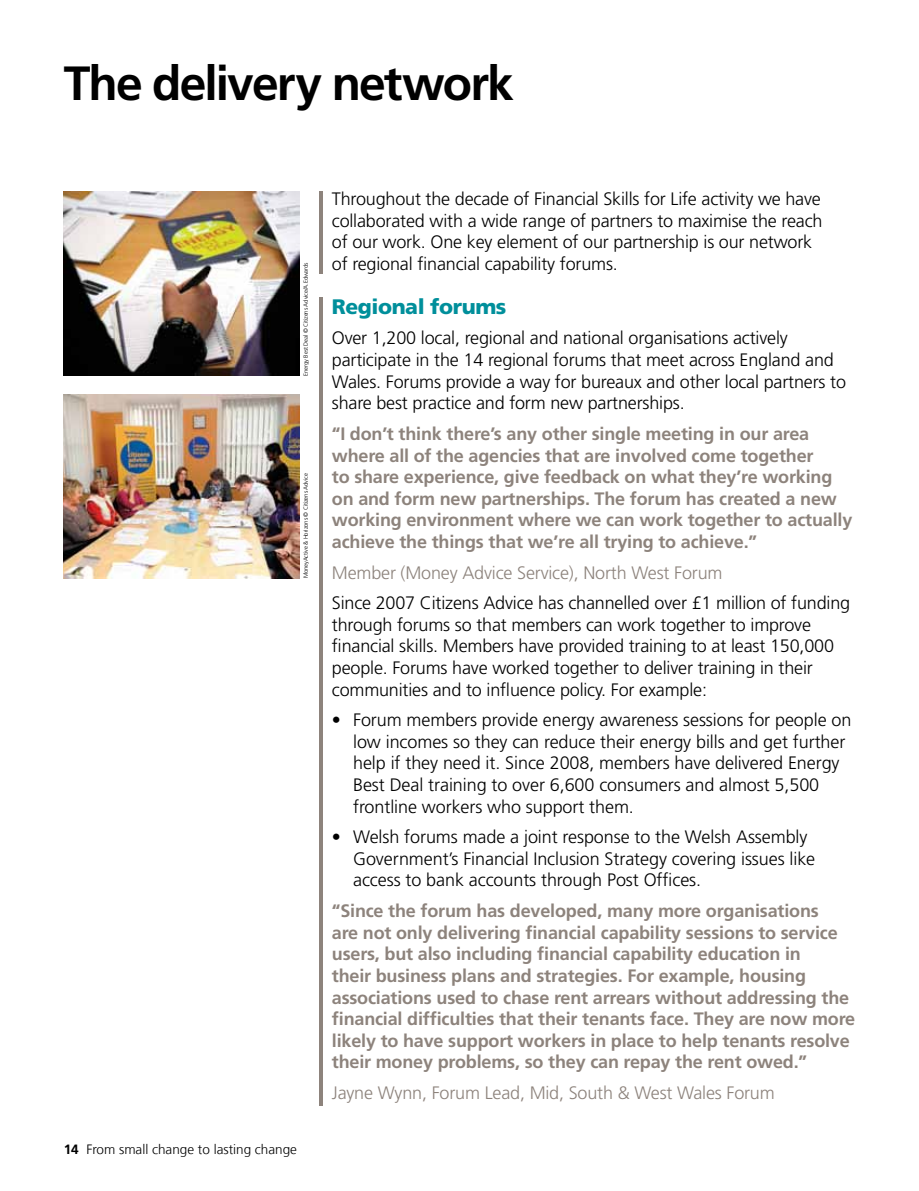
<style>
.page{position:relative;width:919px;height:1191px;background:#fff}
.page>*{position:absolute;margin:0;border:0;box-sizing:border-box;transform-origin:0 0}
.t1{font:700 48px "Frutiger";letter-spacing:-.04em;color:#000}
.t2{font:900 21px "Frutiger";letter-spacing:-.02em;color:#008f9b}
.t3{font:300 18px/21.6px "Frutiger";letter-spacing:-.01em;color:#000}
.t4{font:700 18px/21.6px "Frutiger";letter-spacing:-.01em;color:#8d837c}
.t5{font:300 18px "Frutiger";letter-spacing:-.01em;color:#8d837c}
.t6{font:300 13.5px "Frutiger LT Com";color:#000}
.t7{font:300 6px "Frutiger";letter-spacing:-.02em;color:#000}
.s1{font-weight:700}
</style>
<div class="page">
<hr style="left:319px;top:191px;width:3px;height:82px;background:#8d837c">
<hr style="left:319px;top:298px;width:3px;height:808px;background:#8d837c">
<img style="left:64px;top:191px;width:235px;height:185px">
<img style="left:64px;top:394px;width:235px;height:184px">
<h1 class="t1" style="left:64px;top:55px;width:451px">The delivery network</h1>
<p class="t7" style="left:302px;top:376px;width:115px;rotate:-90deg">Energy Best Deal © Citizens Advice/A.Edwards</p>
<p class="t7" style="left:302px;top:578px;width:107px;rotate:-90deg">MoneyActive &amp; Horizons © Citizens Advice</p>
<p class="t6" style="left:64px;top:1141px;width:235px"><span class="s1">14</span> From small change to lasting change</p>
<p class="t3" style="left:332px;top:188px;width:492px">Throughout the decade of Financial Skills for Life activity we have collaborated with a wide range of partners to maximise the reach of our work. One key element of our partnership is our network of regional financial capability forums.</p>
<p class="t2" style="left:332px;top:294px;width:176px">Regional forums</p>
<p class="t3" style="left:332px;top:328px;width:515px">Over 1,200 local, regional and national organisations actively participate in the 14 regional forums that meet across England and Wales. Forums provide a way for bureaux and other local partners to share best practice and form new partnerships.</p>
<p class="t4" style="left:332px;top:423px;width:522px">“I don’t think there’s any other single meeting in our area where all of the agencies that are involved come together<br>to share experience, give feedback on what they’re working on and form new partnerships. The forum has created a new working environment where we can work together to actually achieve the things that we’re all trying to achieve.”</p>
<p class="t5" style="left:332px;top:562px;width:392px">Member (Money Advice Service), North West Forum</p>
<p class="t3" style="left:332px;top:592px;width:520px">Since 2007 Citizens Advice has channelled over £1 million of funding through forums so that members can work together to improve financial skills. Members have provided training to at least 150,000 people. Forums have worked together to deliver training in their communities and to influence policy. For example:</p>
<p class="t3" style="left:353px;top:709px;width:500px;text-indent:-21px">• Forum members provide energy awareness sessions for people on low incomes so they can reduce their energy bills and get further help if they need it. Since 2008, members have delivered Energy Best Deal training to over 6,600 consumers and almost 5,500 frontline workers who support them.</p>
<p class="t3" style="left:353px;top:826px;width:463px;text-indent:-21px">• Welsh forums made a joint response to the Welsh Assembly<br>Government’s Financial Inclusion Strategy covering issues like access to bank accounts through Post Offices.</p>
<p class="t4" style="left:332px;top:900px;width:525px">“Since the forum has developed, many more organisations<br>are not only delivering financial capability sessions to service users, but also including financial capability education in<br>their business plans and strategies. For example, housing associations used to chase rent arrears without addressing the financial difficulties that their tenants face. They are now more likely to have support workers in place to help tenants resolve their money problems, so they can repay the rent owed.”</p>
<p class="t5" style="left:332px;top:1082px;width:444px">Jayne Wynn, Forum Lead, Mid, South &amp; West Wales Forum</p>
</div>
